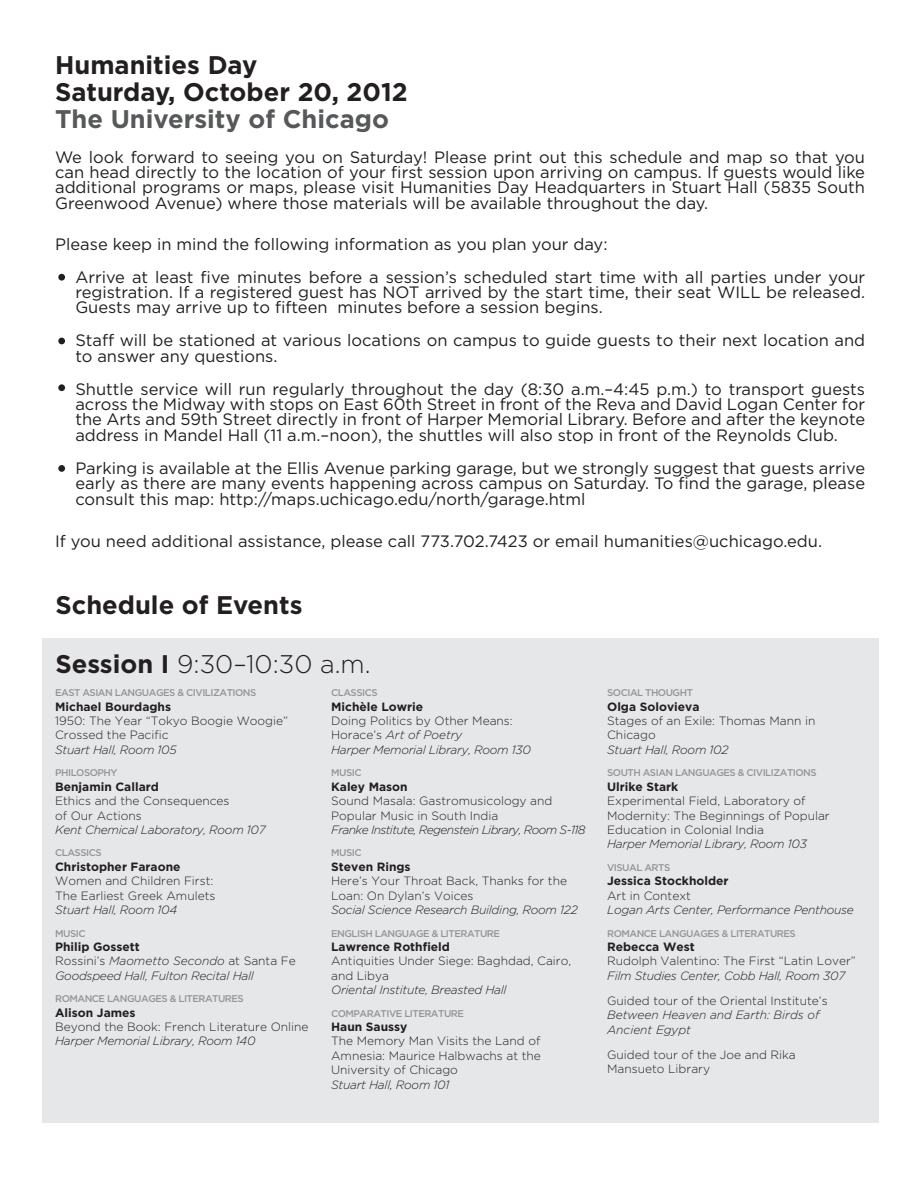
<style>
.page{position:relative;width:918px;height:1188px;background:#fff}
.page>*{position:absolute;margin:0;border:0;box-sizing:border-box;transform-origin:0 0}
.Session_Headers{font:700 25.5px/27px "Gotham";color:#231f20}
.t1{font:300 25.5px "Gotham";color:#231f20}
.Text_-_Program{font:16.5px/15.3px "Gotham";color:#231f20;text-align:justify}
.t2{font:300 12px/14.4px "Gotham";color:#231f20}
.Location{font:italic 300 12px "Gotham";letter-spacing:-.02em;color:#231f20}
.t3{font:700 12px "Gotham";color:#231f20}
.Location-2{font:italic 300 12px/14.4px "Gotham";color:#231f20}
.Location-3{font:italic 300 12px "Gotham";letter-spacing:-.05em;color:#231f20}
.t4{font:500 9.75px "Gotham";letter-spacing:-.05em;color:#939598}
.s1{color:#57585a}
.s2{font-weight:700}
.s3{font-style:italic}
.s4{font-style:normal}
</style>
<div class="page">
<div style="left:42px;top:638px;width:837px;height:484px;background:#e6e7e9"></div>
<div style="left:58px;top:274px;width:7px;height:7px;background:#231f20;border-radius:50%"></div>
<div style="left:58px;top:465px;width:7px;height:7px;background:#231f20;border-radius:50%"></div>
<div style="left:58px;top:384px;width:7px;height:7px;background:#231f20;border-radius:50%"></div>
<div style="left:58px;top:338px;width:7px;height:6px;background:#231f20;border-radius:50%"></div>
<p class="Session_Headers" style="left:55px;top:52px;width:354px">Humanities Day<br>Saturday, October 20, 2012<br><span class="s1">The University of Chicago</span></p>
<p class="Text_-_Program" style="left:55px;top:149px;width:811px">We look forward to seeing you on Saturday! Please print out this schedule and map so that you can head directly to the location of your first session upon arriving on campus. If guests would like additional programs or maps, please visit Humanities Day Headquarters in Stuart Hall (5835 South Greenwood Avenue) where those materials will be available throughout the day.</p>
<p class="Text_-_Program" style="left:55px;top:236px;width:554px">Please keep in mind the following information as you plan your day:</p>
<p class="Text_-_Program" style="left:75px;top:269px;width:791px">Arrive at least five minutes before a session’s scheduled start time with all parties under your registration. If a registered guest has NOT arrived by the start time, their seat WILL be released.<br>Guests may arrive up to fifteen minutes before a session begins.</p>
<p class="Text_-_Program" style="left:75px;top:333px;width:791px">Staff will be stationed at various locations on campus to guide guests to their next location and to answer any questions.</p>
<p class="Text_-_Program" style="left:75px;top:381px;width:791px">Shuttle service will run regularly throughout the day (8:30 a.m.–4:45 p.m.) to transport guests across the Midway with stops on East 60th Street in front of the Reva and David Logan Center for the Arts and 59th Street directly in front of Harper Memorial Library. Before and after the keynote address in Mandel Hall (11 a.m.–noon), the shuttles will also stop in front of the Reynolds Club.</p>
<p class="Text_-_Program" style="left:75px;top:460px;width:791px">Parking is available at the Ellis Avenue parking garage, but we strongly suggest that guests arrive early as there are many events happening across campus on Saturday. To find the garage, please consult this map: http://maps.uchicago.edu/north/garage.html</p>
<p class="Text_-_Program" style="left:55px;top:533px;width:768px">If you need additional assistance, please call 773.702.7423 or email humanities@uchicago.edu.</p>
<p class="Session_Headers" style="left:56px;top:592px;width:249px">Schedule of Events</p>
<p class="t1" style="left:56px;top:648px;width:317px"><span class="s2">Session I</span> 9:30–10:30 a.m.</p>
<p class="t4" style="left:55px;top:687px;width:203px">EAST ASIAN LANGUAGES &amp; CIVILIZATIONS</p>
<p class="t3" style="left:55px;top:698px;width:117px">Michael Bourdaghs</p>
<p class="t2" style="left:55px;top:713px;width:235px">1950: The Year “Tokyo Boogie Woogie”<br>Crossed the Pacific</p>
<p class="Location" style="left:55px;top:742px;width:123px">Stuart Hall, Room 105</p>
<p class="t4" style="left:55px;top:767px;width:64px">PHILOSOPHY</p>
<p class="t3" style="left:55px;top:779px;width:105px">Benjamin Callard</p>
<p class="t2" style="left:55px;top:793px;width:176px">Ethics and the Consequences</p>
<p class="t2" style="left:55px;top:808px;width:88px">of Our Actions</p>
<p class="Location" style="left:55px;top:822px;width:212px">Kent Chemical Laboratory, Room 107</p>
<p class="t4" style="left:55px;top:847px;width:48px">CLASSICS</p>
<p class="t3" style="left:55px;top:859px;width:127px">Christopher Faraone</p>
<p class="t2" style="left:55px;top:874px;width:160px">Women and Children First:</p>
<p class="t2" style="left:55px;top:888px;width:162px">The Earliest Greek Amulets</p>
<p class="Location" style="left:55px;top:902px;width:124px">Stuart Hall, Room 104</p>
<p class="t4" style="left:55px;top:927px;width:32px">MUSIC</p>
<p class="t3" style="left:55px;top:939px;width:86px">Philip Gossett</p>
<p class="t2" style="left:55px;top:954px;width:242px">Rossini’s <span class="s3">Maometto Secondo</span> at Santa Fe</p>
<p class="Location" style="left:55px;top:968px;width:200px">Goodspeed Hall, Fulton Recital Hall</p>
<p class="t4" style="left:55px;top:993px;width:190px">ROMANCE LANGUAGES &amp; LITERATURES</p>
<p class="t3" style="left:55px;top:1004px;width:82px">Alison James</p>
<p class="t2" style="left:55px;top:1019px;width:255px">Beyond the Book: French Literature Online</p>
<p class="Location" style="left:55px;top:1034px;width:202px">Harper Memorial Library, Room 140</p>
<p class="t4" style="left:331px;top:687px;width:48px">CLASSICS</p>
<p class="t3" style="left:331px;top:698px;width:94px">Michèle Lowrie</p>
<p class="t2" style="left:331px;top:713px;width:183px">Doing Politics by Other Means:</p>
<p class="Location-2" style="left:331px;top:728px;width:133px"><span class="s4">Horace’s</span> Art of Poetry</p>
<p class="Location" style="left:331px;top:742px;width:201px">Harper Memorial Library, Room 130</p>
<p class="t4" style="left:331px;top:767px;width:32px">MUSIC</p>
<p class="t3" style="left:331px;top:779px;width:78px">Kaley Mason</p>
<p class="t2" style="left:331px;top:793px;width:223px">Sound Masala: Gastromusicology and<br>Popular Music in South India</p>
<p class="Location-3" style="left:331px;top:822px;width:256px">Franke Institute, Regenstein Library, Room S-118</p>
<p class="t4" style="left:331px;top:847px;width:32px">MUSIC</p>
<p class="t3" style="left:331px;top:859px;width:81px">Steven Rings</p>
<p class="t2" style="left:331px;top:874px;width:237px">Here’s Your Throat Back, Thanks for the<br>Loan: On Dylan’s Voices</p>
<p class="Location" style="left:331px;top:902px;width:248px">Social Science Research Building, Room 122</p>
<p class="t4" style="left:331px;top:927px;width:170px">ENGLISH LANGUAGE &amp; LITERATURE</p>
<p class="t3" style="left:331px;top:939px;width:120px">Lawrence Rothfield</p>
<p class="t2" style="left:331px;top:954px;width:242px">Antiquities Under Siege: Baghdad, Cairo, and Libya</p>
<p class="Location" style="left:331px;top:982px;width:177px">Oriental Institute, Breasted Hall</p>
<p class="t4" style="left:331px;top:1007px;width:134px">COMPARATIVE LITERATURE</p>
<p class="t3" style="left:331px;top:1019px;width:78px">Haun Saussy</p>
<p class="t2" style="left:331px;top:1034px;width:211px;text-align:justify">The Memory Man Visits the Land of Amnesia: Maurice Halbwachs at the University of Chicago</p>
<p class="Location" style="left:331px;top:1077px;width:120px">Stuart Hall, Room 101</p>
<p class="t4" style="left:607px;top:687px;width:87px">SOCIAL THOUGHT</p>
<p class="t3" style="left:607px;top:698px;width:94px">Olga Solovieva</p>
<p class="t2" style="left:607px;top:713px;width:210px">Stages of an Exile: Thomas Mann in<br>Chicago</p>
<p class="Location" style="left:607px;top:742px;width:123px">Stuart Hall, Room 102</p>
<p class="t4" style="left:607px;top:767px;width:211px">SOUTH ASIAN LANGUAGES &amp; CIVILIZATIONS</p>
<p class="t3" style="left:607px;top:779px;width:73px">Ulrike Stark</p>
<p class="t2" style="left:607px;top:793px;width:224px">Experimental Field, Laboratory of<br>Modernity: The Beginnings of Popular<br>Education in Colonial India</p>
<p class="Location" style="left:607px;top:837px;width:201px">Harper Memorial Library, Room 103</p>
<p class="t4" style="left:607px;top:862px;width:65px">VISUAL ARTS</p>
<p class="t3" style="left:607px;top:873px;width:123px">Jessica Stockholder</p>
<p class="t2" style="left:607px;top:888px;width:85px">Art in Context</p>
<p class="Location" style="left:607px;top:902px;width:248px">Logan Arts Center, Performance Penthouse</p>
<p class="t4" style="left:607px;top:927px;width:190px">ROMANCE LANGUAGES &amp; LITERATURES</p>
<p class="t3" style="left:607px;top:939px;width:89px">Rebecca West</p>
<p class="t2" style="left:607px;top:954px;width:250px">Rudolph Valentino: The First “Latin Lover”</p>
<p class="Location" style="left:607px;top:968px;width:240px">Film Studies Center, Cobb Hall, Room 307</p>
<p class="Location-2" style="left:607px;top:993px;width:222px"><span class="s4">Guided tour of the Oriental Institute’s<br></span>Between Heaven and Earth: Birds of<br>Ancient Egypt</p>
<p class="t2" style="left:607px;top:1047px;width:190px">Guided tour of the Joe and Rika</p>
<p class="t2" style="left:607px;top:1062px;width:104px">Mansueto Library</p>
</div>
